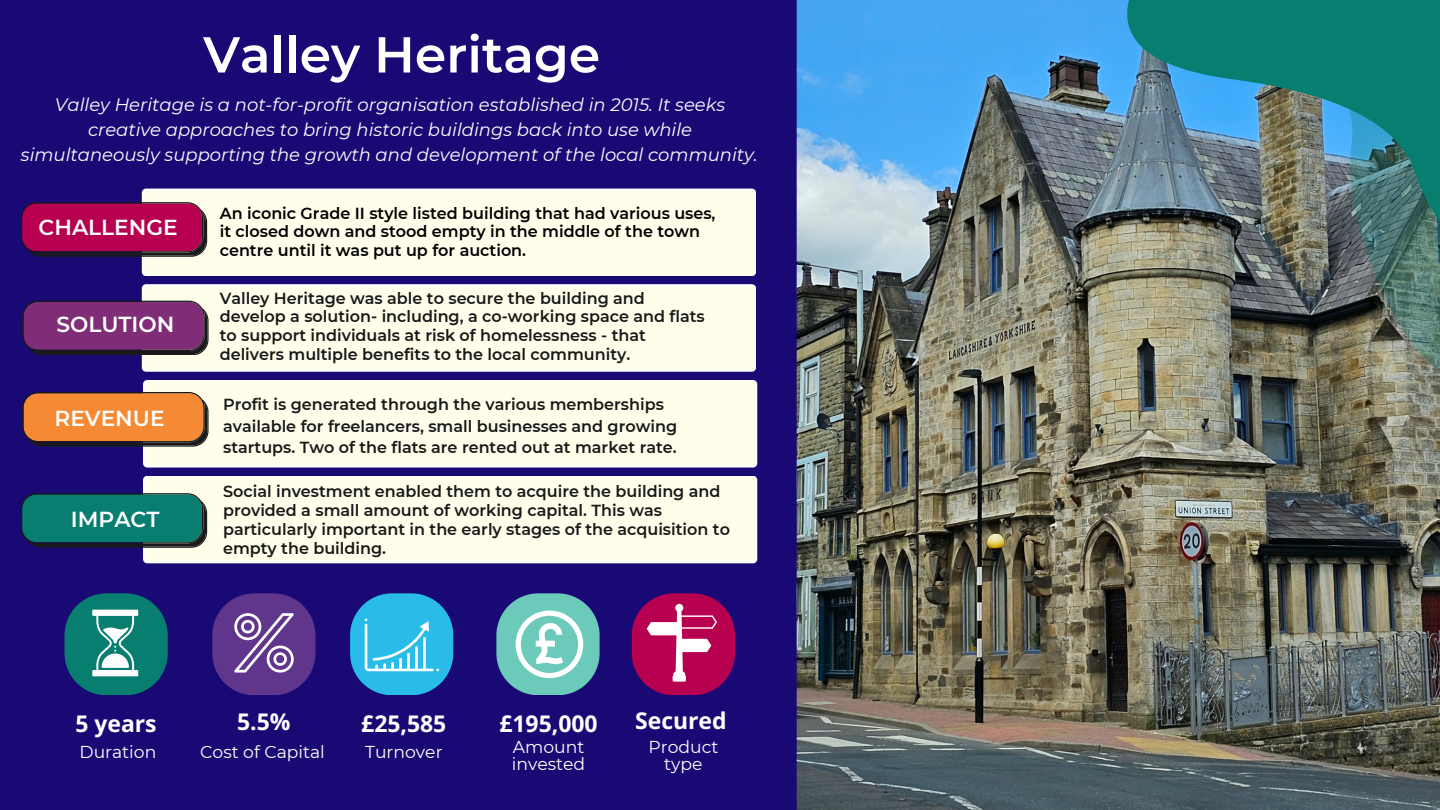
<style>
.page{position:relative;width:1440px;height:810px;background:#190974}
.page>*{position:absolute;margin:0;border:0;box-sizing:border-box;transform-origin:0 0}
.t1{font:600 50.4px "Montserrat";color:#fff}
.t2{font:700 22.9px "Open Sans";color:#fff}
.t3{font:600 21.7px "Montserrat";color:#fff}
.t4{font:italic 18px/24.8px "Montserrat";color:#fff;text-align:center}
.t5{font:17.2px/16.5px "Montserrat";color:#fff}
.t6{font:600 16px/18.8px "Montserrat";color:#191919}
.t7{font:600 16px/18.8px "Montserrat";color:#000}
</style>
<div class="page">
<img style="left:796px;top:0;width:644px;height:810px">
<div style="left:142px;top:189px;width:614px;height:87px;background:#fffeeb"></div>
<svg style="left:21px;top:202px;width:186px;height:55px;background:#9e094d"></svg>
<div style="left:142px;top:284px;width:614px;height:88px;background:#fffeeb"></div>
<svg style="left:22px;top:301px;width:187px;height:54px;background:#732e6d"></svg>
<div style="left:143px;top:380px;width:614px;height:88px;background:#fffeeb"></div>
<svg style="left:22px;top:392px;width:187px;height:55px;background:#d27936"></svg>
<div style="left:143px;top:476px;width:614px;height:87px;background:#fffeeb"></div>
<svg style="left:21px;top:493px;width:186px;height:55px;background:#0f6f66"></svg>
<svg style="left:65px;top:593px;width:103px;height:102px;background:#297d82"></svg>
<svg style="left:212px;top:593px;width:103px;height:102px;background:#654293"></svg>
<svg style="left:350px;top:593px;width:103px;height:102px;background:#36a6d9"></svg>
<svg style="left:496px;top:593px;width:104px;height:102px;background:#74b4b9"></svg>
<svg style="left:632px;top:593px;width:103px;height:102px;background:#a9226b"></svg>
<img style="left:1062px;top:0;width:378px;height:447px">
<img style="left:1129px;top:0;width:311px;height:394px">
<p class="t1" style="left:203px;top:24px;width:398px">Valley Heritage</p>
<p class="t4" style="left:21px;top:92px;width:738px">Valley Heritage is a not-for-profit organisation established in 2015. It seeks creative approaches to bring historic buildings back into use while simultaneously supporting the growth and development of the local community.</p>
<p class="t3" style="left:39px;top:214px;width:141px">CHALLENGE</p>
<p class="t3" style="left:56px;top:311px;width:119px">SOLUTION</p>
<p class="t3" style="left:55px;top:405px;width:112px">REVENUE</p>
<p class="t3" style="left:71px;top:506px;width:90px">IMPACT</p>
<p class="t7" style="left:220px;top:203px;width:497px">An iconic Grade II style listed building that had various uses, it closed down and stood empty in the middle of the town centre until it was put up for auction.</p>
<p class="t6" style="left:220px;top:288px;width:487px">Valley Heritage was able to secure the building and develop a solution- including, a co-working space and flats to support individuals at risk of homelessness - that delivers multiple benefits to the local community.</p>
<p class="t6" style="left:223px;top:393px;width:456px;line-height:21.8px">Profit is generated through the various memberships available for freelancers, small businesses and growing startups. Two of the flats are rented out at market rate.</p>
<p class="t6" style="left:223px;top:482px;width:508px">Social investment enabled them to acquire the building and provided a small amount of working capital. This was particularly important in the early stages of the acquisition to empty the building.</p>
<p class="t2" style="left:75px;top:708px;width:83px">5 years</p>
<p class="t2" style="left:237px;top:706px;width:55px">5.5%</p>
<p class="t2" style="left:361px;top:708px;width:87px">£25,585</p>
<p class="t2" style="left:499px;top:708px;width:100px">£195,000</p>
<p class="t2" style="left:635px;top:704px;width:93px">Secured</p>
<p class="t5" style="left:79px;top:743px;width:78px">Duration</p>
<p class="t5" style="left:200px;top:743px;width:126px">Cost of Capital</p>
<p class="t5" style="left:365px;top:743px;width:79px">Turnover</p>
<p class="t5" style="left:512px;top:739px;width:75px">Amount invested</p>
<p class="t5" style="left:648px;top:739px;width:71px;text-align:center">Product type</p>
</div>
